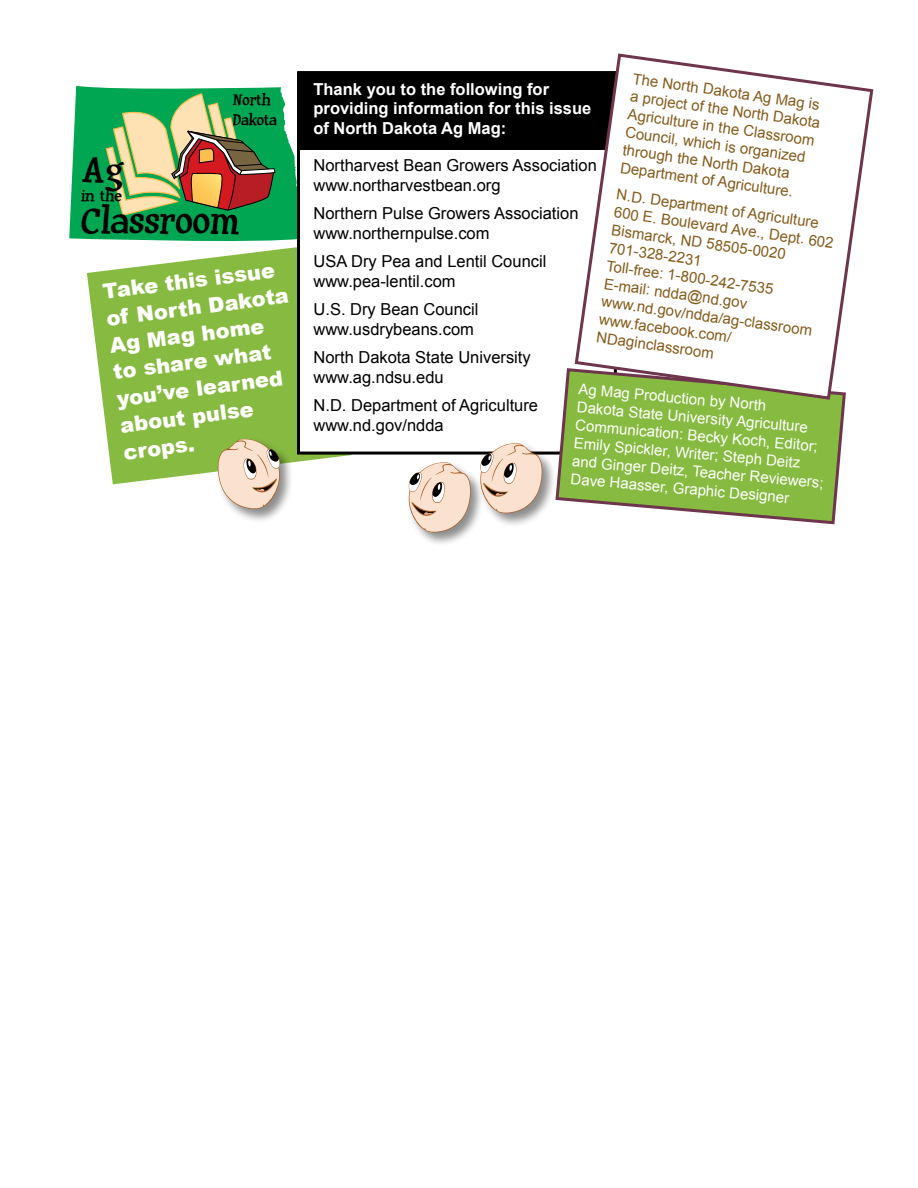
<style>
.page{position:relative;width:918px;height:1188px;background:#fff}
.page>*{position:absolute;margin:0;border:0;box-sizing:border-box;transform-origin:0 0}
.t1{font:38.55px "Huxtable";color:#000}
.t2{font:900 21px/27px "Arial";color:#fff}
.t3{font:16.5px/19.5px "Arial";color:#000}
.t4{font:700 16.5px/19.5px "Arial";color:#fff}
.t5{font:16.2px/19.4px "Huxtable";color:#000}
.t6{font:15px/18px "Arial";color:#855b1b}
.t7{font:15px/18px "Arial";color:#fff}
</style>
<div class="page">
<svg style="left:69px;top:86px;width:228px;height:155px;background:#5aa767"></svg>
<svg style="left:87px;top:247px;width:264px;height:237px;fill:#87ba40"></svg>
<div style="left:298px;top:73px;width:317px;height:380px;background:#fff"></div>
<svg style="left:557px;top:368px;width:289px;height:157px;background:#96bd5a"></svg>
<div style="left:299px;top:73px;width:316px;height:75px;background:#000"></div>
<div style="left:298px;top:71px;width:318px;height:79px;border:3px solid #000"></div>
<svg style="left:573px;top:53px;width:301px;height:348px"></svg>
<div style="left:479px;top:442px;width:78px;height:86px;background:#000;opacity:.45"></div>
<svg style="left:480px;top:442px;width:63px;height:72px;background:#dfcbbd"></svg>
<div style="left:407px;top:461px;width:78px;height:86px;background:#000;opacity:.45"></div>
<svg style="left:409px;top:461px;width:62px;height:72px"></svg>
<div style="left:216px;top:437px;width:78px;height:86px;background:#000;opacity:.45"></div>
<svg style="left:218px;top:438px;width:62px;height:72px;background:#d7c8ae"></svg>
<p class="t5" style="left:233px;top:91px;width:45px">North<br>Dakota</p>
<h1 class="t1" style="left:82px;top:146px;width:43px">Ag</h1>
<p class="t5" style="left:81px;top:187px;width:42px">in the</p>
<h1 class="t1" style="left:81px;top:197px;width:160px">Classroom</h1>
<h2 class="t2" style="left:101px;top:277px;width:185px;rotate:-7deg">Take this issue of North Dakota<br>Ag Mag home to share what you’ve learned about pulse crops.</h2>
<p class="t6" style="left:634px;top:70px;width:193px;rotate:8deg">The North Dakota Ag Mag is a project of the North Dakota<br>Agriculture in the Classroom<br>Council, which is organized through the North Dakota<br>Department of Agriculture.</p>
<p class="t4" style="left:314px;top:79px;width:279px">Thank you to the following for providing information for this issue of North Dakota Ag Mag:</p>
<p class="t3" style="left:314px;top:156px;width:285px">Northarvest Bean Growers Association www.northarvestbean.org</p>
<p class="t3" style="left:314px;top:204px;width:267px">Northern Pulse Growers Association www.northernpulse.com</p>
<p class="t3" style="left:314px;top:252px;width:234px">USA Dry Pea and Lentil Council www.pea-lentil.com</p>
<p class="t3" style="left:314px;top:300px;width:167px">U.S. Dry Bean Council www.usdrybeans.com</p>
<p class="t3" style="left:314px;top:348px;width:219px">North Dakota State University www.ag.ndsu.edu</p>
<p class="t3" style="left:314px;top:396px;width:226px">N.D. Department of Agriculture www.nd.gov/ndda</p>
<p class="t6" style="left:618px;top:185px;width:223px;rotate:8deg">N.D. Department of Agriculture<br>600 E. Boulevard Ave., Dept. 602<br>Bismarck, ND 58505-0020<br>701-328-2231<br>Toll-free: 1-800-242-7535<br>E-mail: ndda@nd.gov www.nd.gov/ndda/ag-classroom www.facebook.com/<br>NDaginclassroom</p>
<p class="t7" style="left:579px;top:380px;width:254px;rotate:5deg">Ag Mag Production by North<br>Dakota State University Agriculture Communication: Becky Koch, Editor; Emily Spickler, Writer; Steph Deitz and Ginger Deitz, Teacher Reviewers; Dave Haasser, Graphic Designer</p>
</div>
